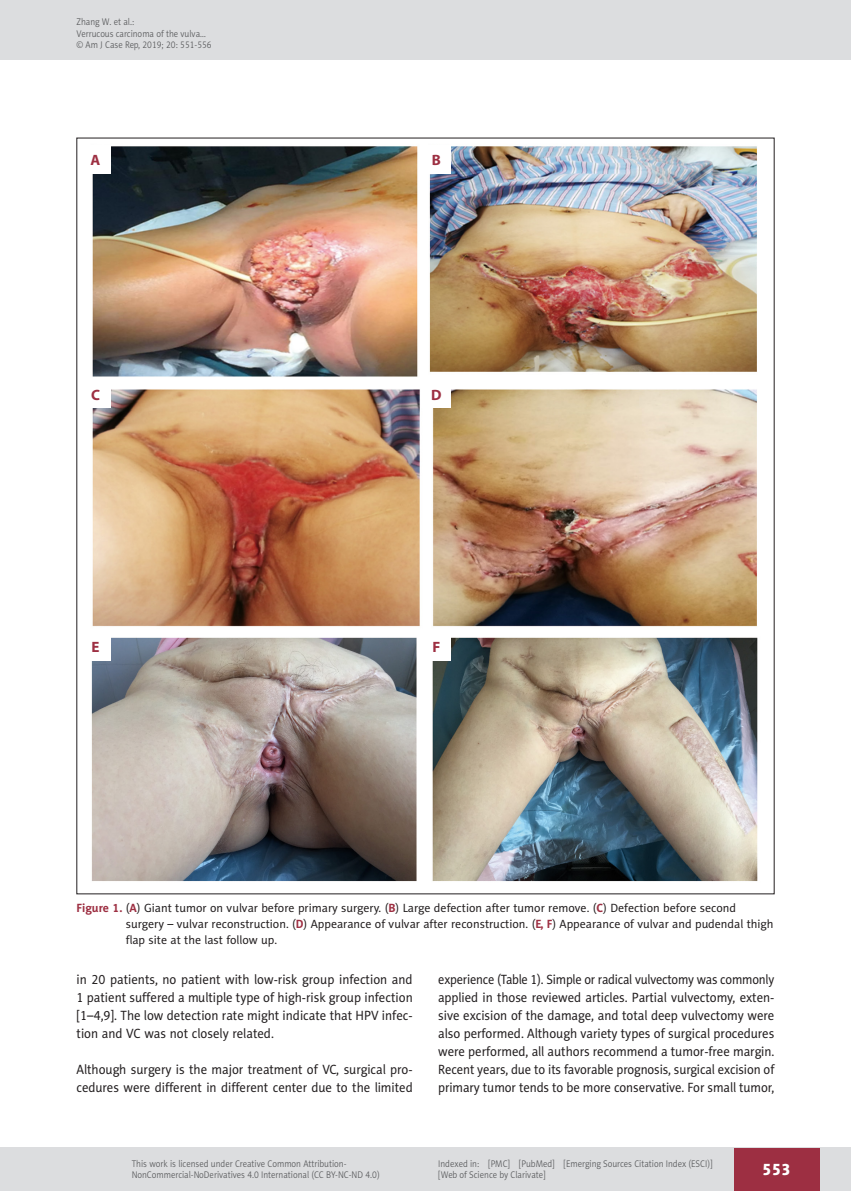
<style>
.page{position:relative;width:851px;height:1191px;background:#fff}
.page>*{position:absolute;margin:0;border:0;box-sizing:border-box;transform-origin:0 0}
.t1{font:16.5px "Naomi Sans EFN Heavy";color:#fff}
.t2{font:700 15px "Myriad Pro";color:#9d2f42}
.AJCR_Body{font:13.5px/18px "Naomi Sans EFN";letter-spacing:-.005em;color:#231f20;text-align:justify;scale:.92 1}
.AJCR_Body-2{font:13.5px/18px "Naomi Sans EFN";letter-spacing:-.005em;color:#231f20;text-align:justify;scale:.95 1}
.AJCR_Rycina_tytul{font:12px/15.8px "Naomi Sans EFN";color:#231f20}
.AJCR_pagina_zywa{font:9.75px/11.2px "Naomi Sans EFN Light";color:#57585a;scale:.9 1}
.AJCR_pagina_sygnatur{font:9.75px "Naomi Sans EFN Light";color:#57585a;scale:.9 1}
.s1{font-weight:700;color:#9d2f42}
</style>
<div class="page">
<img style="left:91px;top:146px;width:667px;height:736px">
<div style="left:81px;top:146px;width:29px;height:28px;background:#fff"></div>
<div style="left:81px;top:380px;width:29px;height:28px;background:#fff"></div>
<div style="left:81px;top:632px;width:29px;height:28px;background:#fff"></div>
<div style="left:421px;top:146px;width:30px;height:28px;background:#fff"></div>
<div style="left:421px;top:380px;width:30px;height:28px;background:#fff"></div>
<div style="left:421px;top:632px;width:30px;height:28px;background:#fff"></div>
<div style="left:0;top:1148px;width:850px;height:43px;background:#dcdddf"></div>
<div style="left:733px;top:1147px;width:86px;height:43px;background:#9d2f42"></div>
<div style="left:0;top:0;width:850px;height:60px;background:#dcdddf"></div>
<p class="AJCR_pagina_zywa" style="left:77px;top:16px;width:145px">Zhang W. et al.:<br>Verrucous carcinoma of the vulva…</p>
<p class="AJCR_pagina_sygnatur" style="left:77px;top:39px;width:152px">© Am J Case Rep, 2019; 20: 551-556</p>
<p class="t2" style="left:91px;top:151px;width:11px">A</p>
<p class="t2" style="left:432px;top:151px;width:11px">B</p>
<p class="t2" style="left:91px;top:385px;width:10px">C</p>
<p class="t2" style="left:431px;top:385px;width:12px">D</p>
<p class="t2" style="left:91px;top:637px;width:10px">E</p>
<p class="t2" style="left:432px;top:637px;width:9px">F</p>
<p class="AJCR_Rycina_tytul" style="left:126px;top:900px;width:649px;text-indent:-49px"><span class="s1">Figure 1.</span> (<span class="s1">A</span>) Giant tumor on vulvar before primary surgery. (<span class="s1">B</span>) Large defection after tumor remove. (<span class="s1">C</span>) Defection before second surgery – vulvar reconstruction. (<span class="s1">D</span>) Appearance of vulvar after reconstruction. (<span class="s1">E, F</span>) Appearance of vulvar and pudendal thigh flap site at the last follow up.</p>
<p class="AJCR_Body-2" style="left:77px;top:970px;width:355px">in 20 patients, no patient with low-risk group infection and 1 patient suffered a multiple type of high-risk group infection [1–4,9]. The low detection rate might indicate that HPV infec&shy;tion and VC was not closely related.</p>
<p class="AJCR_Body-2" style="left:77px;top:1060px;width:355px">Although surgery is the major treatment of VC, surgical pro&shy;cedures were different in different center due to the limited</p>
<p class="AJCR_pagina_zywa" style="left:132px;top:1158px;width:277px">This work is licensed under Creative Common Attribution-<br>NonCommercial-NoDerivatives 4.0 International (CC BY-NC-ND 4.0)</p>
<p class="AJCR_Body" style="left:438px;top:970px;width:367px">experience (Table 1). Simple or radical vulvectomy was commonly applied in those reviewed articles. Partial vulvectomy, exten&shy;sive excision of the damage, and total deep vulvectomy were also performed. Although variety types of surgical procedures were performed, all authors recommend a tumor-free margin.<br>Recent years, due to its favorable prognosis, surgical excision of primary tumor tends to be more conservative. For small tumor,</p>
<p class="AJCR_pagina_zywa" style="left:438px;top:1158px;width:306px">Indexed in: [PMC] [PubMed] [Emerging Sources Citation Index (ESCI)] [Web of Science by Clarivate]</p>
<p class="t1" style="left:762px;top:1159px;width:30px">553</p>
</div>
